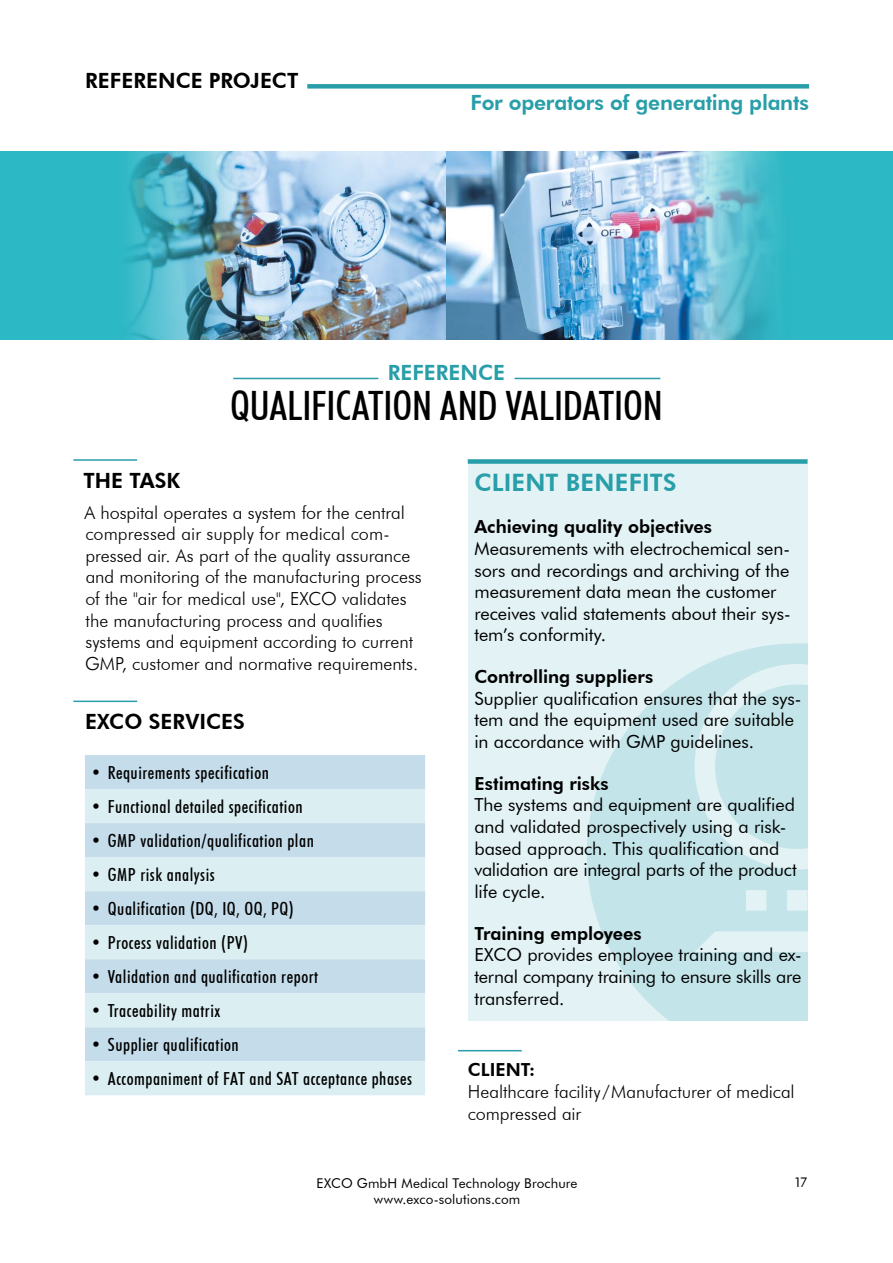
<style>
.page{position:relative;width:893px;height:1263px;background:#fff}
.page>*{position:absolute;margin:0;border:0;box-sizing:border-box;transform-origin:0 0}
.t1{font:500 condensed 40.5px "Futura BT";letter-spacing:-.005em;color:#000}
.t2{font:800 24px "Futura BT";letter-spacing:.01em;color:#289ea9}
.t3{font:800 21px "Futura BT";letter-spacing:-.01em;color:#289ea9}
.t4{font:800 21px "Futura BT";color:#000}
.t5{font:18px/21.6px "Futura BT";letter-spacing:-.005em;color:#000}
.t6{font:300 18px/21.6px "Futura BT";letter-spacing:-.005em;color:#000}
.t7{font:500 condensed 18px "Futura BT";letter-spacing:.03em;color:#000}
.t8{font:800 18px "Futura BT";color:#000}
.t9{font:13.5px/16.2px "Futura BT";letter-spacing:.01em;color:#000;text-align:center}
</style>
<div class="page">
<div style="left:85px;top:755px;width:340px;height:34px;background:#c5dcea"></div>
<svg style="left:85px;top:789px;width:340px;height:306px;background:#d1e6ee"></svg>
<div style="left:468px;top:459px;width:340px;height:562px;background:#e2f2f5"></div>
<svg style="left:587px;top:643px;width:221px;height:378px;fill:#c3e4e9"></svg>
<div style="left:307px;top:84px;width:502px;height:5px;background:#289ea9"></div>
<div style="left:468px;top:459px;width:339px;height:5px;background:#289ea9"></div>
<hr style="left:73px;top:459px;width:64px;height:2px;background:#289ea9">
<hr style="left:73px;top:701px;width:64px;height:1px;background:#289ea9">
<hr style="left:458px;top:1050px;width:64px;height:1px;background:#289ea9">
<hr style="left:233px;top:378px;width:145px;height:1px;background:#289ea9">
<hr style="left:514px;top:378px;width:146px;height:1px;background:#289ea9">
<div style="left:0;top:151px;width:893px;height:189px;background:#2db8c5"></div>
<img style="left:131px;top:151px;width:646px;height:189px">
<p class="t4" style="left:85px;top:68px;width:215px">REFERENCE PROJECT</p>
<p class="t3" style="left:471px;top:89px;width:340px">For operators of generating plants</p>
<p class="t3" style="left:388px;top:359px;width:119px">REFERENCE</p>
<h1 class="t1" style="left:230px;top:381px;width:434px">QUALIFICATION AND VALIDATION</h1>
<p class="t4" style="left:84px;top:468px;width:98px">THE TASK</p>
<p class="t6" style="left:85px;top:501px;width:339px">A hospital operates a system for the central compressed air supply for medical com&shy;pressed air. As part of the quality assurance and monitoring of the manufacturing process of the "air for medical use", EXCO validates the manufacturing process and qualifies systems and equipment according to current GMP, customer and normative requirements.</p>
<p class="t4" style="left:85px;top:709px;width:161px">EXCO SERVICES</p>
<p class="t7" style="left:91px;top:762px;width:180px">• Requirements specification</p>
<p class="t7" style="left:91px;top:796px;width:213px">• Functional detailed specification</p>
<p class="t7" style="left:91px;top:830px;width:224px">• GMP validation/qualification plan</p>
<p class="t7" style="left:91px;top:864px;width:125px">• GMP risk analysis</p>
<p class="t7" style="left:91px;top:898px;width:204px">• Qualification (DQ, IQ, OQ, PQ)</p>
<p class="t7" style="left:91px;top:932px;width:159px">• Process validation (PV)</p>
<p class="t7" style="left:91px;top:966px;width:229px">• Validation and qualification report</p>
<p class="t7" style="left:91px;top:1000px;width:131px">• Traceability matrix</p>
<p class="t7" style="left:91px;top:1034px;width:149px">• Supplier qualification</p>
<p class="t7" style="left:91px;top:1068px;width:323px">• Accompaniment of FAT and SAT acceptance phases</p>
<h2 class="t2" style="left:474px;top:468px;width:204px">CLIENT BENEFITS</h2>
<p class="t8" style="left:474px;top:516px;width:239px">Achieving quality objectives</p>
<p class="t5" style="left:474px;top:538px;width:318px">Measurements with electrochemical sen&shy;sors and recordings and archiving of the measurement data mean the customer receives valid statements about their sys&shy;tem’s conformity.</p>
<p class="t8" style="left:474px;top:666px;width:180px">Controlling suppliers</p>
<p class="t5" style="left:474px;top:687px;width:328px">Supplier qualification ensures that the sys&shy;tem and the equipment used are suitable in accordance with GMP guidelines.</p>
<p class="t8" style="left:474px;top:772px;width:136px">Estimating risks</p>
<p class="t5" style="left:474px;top:794px;width:324px">The systems and equipment are qualified and validated prospectively using a risk&shy;based approach. This qualification and validation are integral parts of the product life cycle.</p>
<p class="t8" style="left:474px;top:922px;width:169px">Training employees</p>
<p class="t5" style="left:474px;top:944px;width:329px;text-align:justify">EXCO provides employee training and ex&shy;ternal company training to ensure skills are transferred.</p>
<p class="t8" style="left:468px;top:1059px;width:69px">CLIENT:</p>
<p class="t6" style="left:468px;top:1080px;width:328px">Healthcare facility/Manufacturer of medical compressed air</p>
<p class="t9" style="left:317px;top:1175px;width:262px">EXCO GmbH Medical Technology Brochure www.exco-solutions.com</p>
<p class="t9" style="left:794px;top:1174px;width:16px">17</p>
</div>
